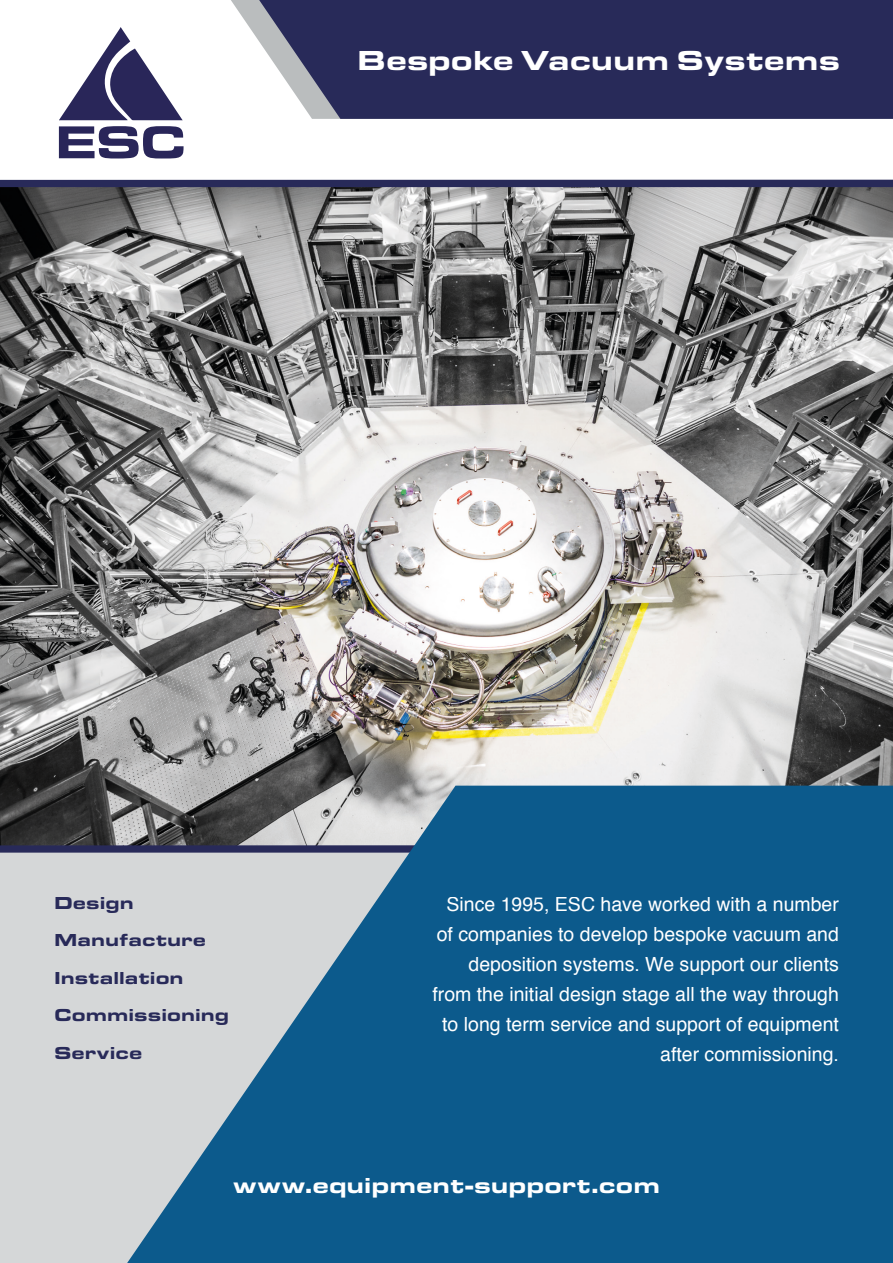
<style>
.page{position:relative;width:893px;height:1263px;background:#fff}
.page>*{position:absolute;margin:0;border:0;box-sizing:border-box;transform-origin:0 0}
.t1{font:900 28.5px "Eurostile Ext";color:#fff}
.t2{font:900 22.5px "Eurostile Ext";color:#fff}
.t3{font:19.5px/30px "Helvetica";color:#fff;text-align:right}
.t4{font:900 18px "Eurostile Ext";color:#282a59}
</style>
<div class="page">
<div style="left:0;top:386px;width:893px;height:877px;background:#d5d7d8"></div>
<svg style="left:231px;top:0;width:28px;height:41px"></svg>
<svg style="left:259px;top:0;width:634px;height:119px;background:#333561"></svg>
<img style="left:0;top:187px;width:893px;height:658px">
<svg style="left:59px;top:126px;width:125px;height:32px"></svg>
<svg style="left:59px;top:27px;width:124px;height:93px"></svg>
<div style="left:0;top:845px;width:893px;height:8px;background:#282a59"></div>
<svg style="left:127px;top:786px;width:766px;height:477px;fill:#0c5a8c"></svg>
<div style="left:0;top:180px;width:893px;height:7px;background:#282a59"></div>
<p class="t1" style="left:357px;top:39px;width:485px">Bespoke Vacuum Systems</p>
<p class="t4" style="left:54px;top:889px;width:81px">Design</p>
<p class="t4" style="left:54px;top:927px;width:154px">Manufacture</p>
<p class="t4" style="left:54px;top:964px;width:131px">Installation</p>
<p class="t4" style="left:54px;top:1002px;width:176px">Commissioning</p>
<p class="t4" style="left:54px;top:1039px;width:90px">Service</p>
<p class="t3" style="left:432px;top:890px;width:408px">Since 1995, ESC have worked with a number of companies to develop bespoke vacuum and deposition systems. We support our clients from the initial design stage all the way through to long term service and support of equipment after commissioning.</p>
<p class="t2" style="left:233px;top:1169px;width:429px">www.equipment-support.com</p>
</div>
